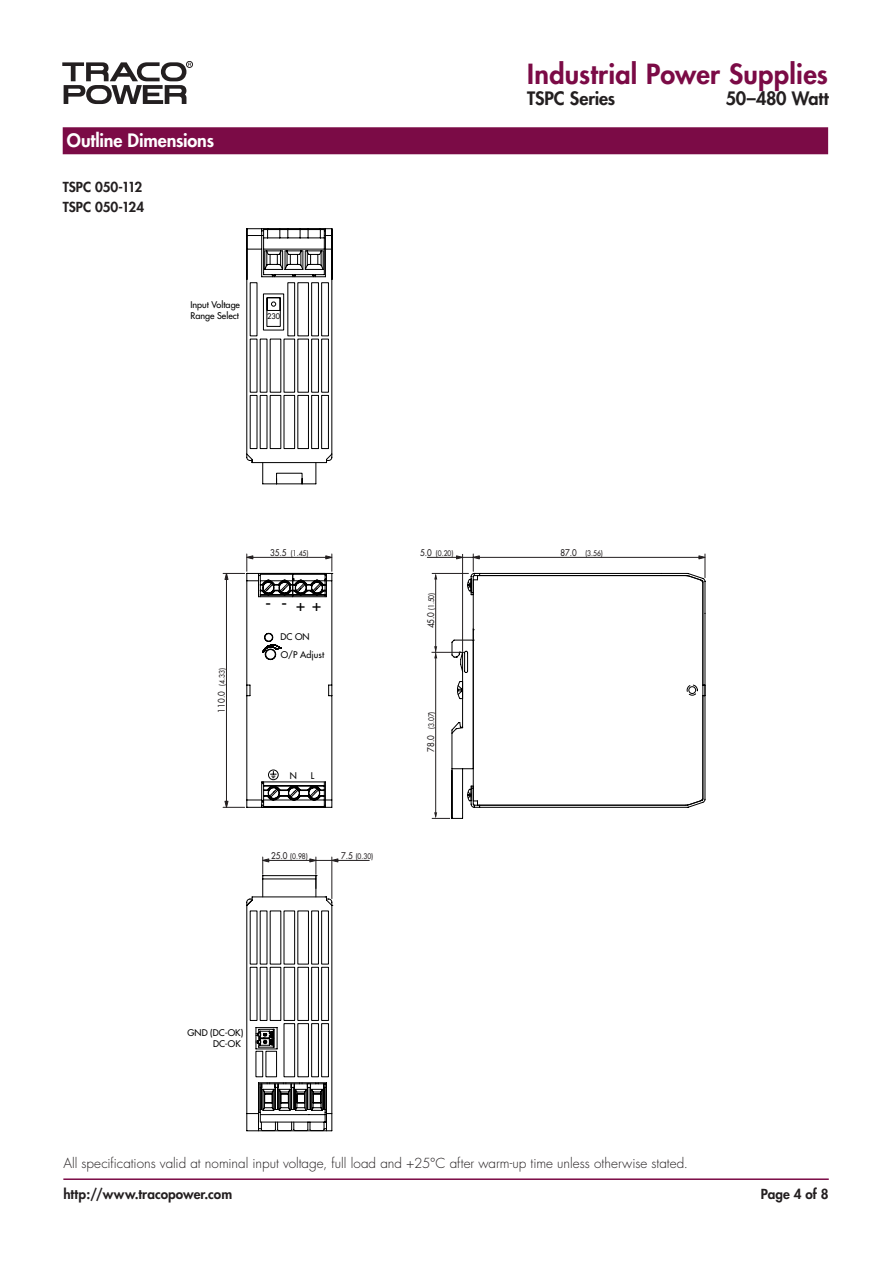
<style>
.page{position:relative;width:893px;height:1263px;background:#fff}
.page>*{position:absolute;margin:0;border:0;box-sizing:border-box;transform-origin:0 0}
.t1{font:800 27px "Futura";letter-spacing:.01em;color:#7b0b46}
.t2{font:18.75px "Futura";color:#000}
.t3{font:800 18px "Futura";letter-spacing:-.01em;color:#231f20}
.t4{font:800 18px "Futura";letter-spacing:-.01em;color:#fff}
.t5{font:300 13.5px "Futura";color:#231f20}
.t6{font:800 13.5px/20.2px "Futura";letter-spacing:.005em;color:#231f20}
.t7{font:9px/10.8px "Futura";color:#000}
.t8{font:7.5px "Futura";color:#231f20;scale:.9 1}
.t9{font:7.5px "Futura";color:#000}
.s1{font-size:9px}
.s2{font-size:15.6px}
</style>
<div class="page">
<div style="left:186px;top:61px;width:7px;height:7px;border:1px solid #231f20;border-radius:50%"></div>
<svg style="left:62px;top:62px;width:129px;height:42px"></svg>
<hr style="left:63px;top:1178px;width:766px;height:2px;background:#7b0b46">
<div style="left:63px;top:127px;width:765px;height:27px;background:#7b0b46"></div>
<svg style="left:246px;top:228px;width:459px;height:580px"></svg>
<hr style="left:427px;top:557px;width:276px;height:1px;background:#231f20">
<svg style="left:698px;top:554px;width:8px;height:24px"></svg>
<svg style="left:223px;top:248px;width:257px;height:883px"></svg>
<h3 class="t4" style="left:67px;top:129px;width:149px">Outline Dimensions</h3>
<p class="t6" style="left:63px;top:177px;width:83px">TSPC 050-112<br>TSPC 050-124</p>
<p class="t7" style="left:190px;top:299px;width:51px">Input Voltage<br>Range Select</p>
<p class="t9" style="left:267px;top:311px;width:15px">230</p>
<h1 class="t1" style="left:527px;top:57px;width:302px">Industrial Power Supplies</h1>
<h3 class="t3" style="left:527px;top:87px;width:90px">TSPC Series</h3>
<h3 class="t3" style="left:726px;top:87px;width:104px">50–480 Watt</h3>
<p class="t8" style="left:217px;top:712px;width:51px;rotate:-90deg"><span class="s1">110.0</span> (4.33)</p>
<p class="t8" style="left:270px;top:548px;width:44px"><span class="s1">35.5</span> (1.45)</p>
<h2 class="t2" style="left:265px;top:592px;width:58px">--<span class="s2">++</span></h2>
<p class="t7" style="left:281px;top:631px;width:31px">DC ON</p>
<p class="t7" style="left:281px;top:650px;width:45px">O/P Adjust</p>
<p class="t7" style="left:290px;top:770px;width:9px">N</p>
<p class="t7" style="left:311px;top:770px;width:5px">L</p>
<p class="t8" style="left:271px;top:851px;width:42px"><span class="s1">25.0</span> (0.98)</p>
<p class="t8" style="left:341px;top:851px;width:37px"><span class="s1">7.5</span> (0.30)</p>
<p class="t8" style="left:420px;top:548px;width:39px"><span class="s1">5.0</span> (0.20)</p>
<p class="t8" style="left:560px;top:548px;width:49px"><span class="s1">87.0</span> (3.56)</p>
<p class="t8" style="left:427px;top:628px;width:41px;rotate:-90deg"><span class="s1">45.0</span> (1.50)</p>
<p class="t8" style="left:427px;top:751px;width:46px;rotate:-90deg"><span class="s1">78.0</span> (3.07)</p>
<p class="t7" style="left:188px;top:1027px;width:57px">GND (DC-OK)</p>
<p class="t7" style="left:213px;top:1038px;width:29px">DC-OK</p>
<p class="t5" style="left:63px;top:1155px;width:626px">All specifications valid at nominal input voltage, full load and +25°C after warm-up time unless otherwise stated.</p>
<p class="t6" style="left:63px;top:1184px;width:170px">http://www.tracopower.com</p>
<p class="t6" style="left:761px;top:1184px;width:69px">Page 4 of 8</p>
</div>
